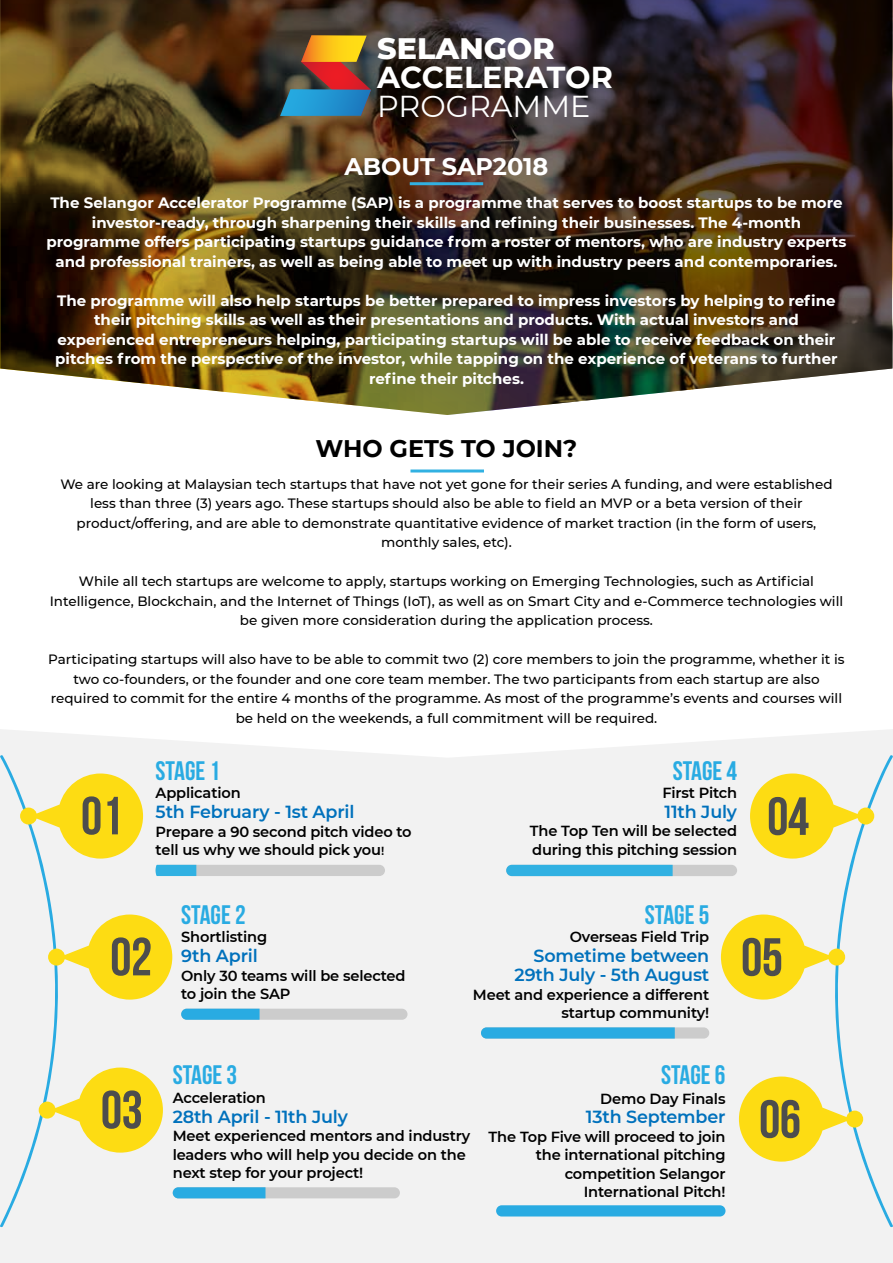
<style>
.page{position:relative;width:893px;height:1263px;background:#fff}
.page>*{position:absolute;margin:0;border:0;box-sizing:border-box;transform-origin:0 0}
.t1{font:53.55px "Bebas Neue";letter-spacing:-.01em;color:#4d4d4d}
.t2{font:700 30.15px "Montserrat";color:#fff}
.t3{font:30.15px "Montserrat";color:#fff}
.t4{font:800 30.15px "Montserrat";color:#fff}
.t5{font:26.7px "Bebas Neue";color:#29abe2}
.t6{font:700 24px "Montserrat";color:#000}
.t7{font:700 24px "Montserrat";color:#fff}
.t8{font:600 17.55px/19.5px "Montserrat";letter-spacing:-.01em;color:#0071bc;text-align:right}
.t9{font:700 15px/19.5px "Montserrat";color:#fff;text-align:center}
.t10{font:600 14.55px/18.5px "Montserrat";letter-spacing:-.01em;color:#000}
.t11{font:500 13.5px/19.5px "Montserrat";color:#000;text-align:center}
.s1{font-size:11.7px}
</style>
<div class="page">
<div style="left:0;top:729px;width:893px;height:534px;background:#f2f2f2"></div>
<div style="left:156px;top:865px;width:229px;height:11px;background:#ccc;border-radius:6px"></div>
<div style="left:496px;top:1205px;width:229px;height:11px;background:#29abe2;border-radius:6px"></div>
<div style="left:481px;top:1027px;width:228px;height:11px;background:#ccc;border-radius:6px"></div>
<svg style="left:481px;top:1027px;width:194px;height:11px;background:#30ade1"></svg>
<div style="left:506px;top:865px;width:231px;height:11px;background:#ccc;border-radius:6px"></div>
<div style="left:506px;top:865px;width:167px;height:11px;background:#31b1e2"></div>
<div style="left:173px;top:1187px;width:227px;height:11px;background:#ccc;border-radius:6px"></div>
<div style="left:181px;top:1009px;width:226px;height:11px;background:#ccc;border-radius:6px"></div>
<svg style="left:0;top:754px;width:265px;height:474px"></svg>
<img style="left:0;top:0;width:892px;height:415px">
<svg style="left:280px;top:35px;width:91px;height:81px;background:#746b5b"></svg>
<svg style="left:721px;top:754px;width:172px;height:474px"></svg>
<div style="left:857px;top:807px;width:17px;height:17px;background:#fddc13;border-radius:50%"></div>
<hr style="left:410px;top:182px;width:73px;height:3px;background:#31b1e2">
<hr style="left:410px;top:469px;width:74px;height:3px;background:#31b1e2">
<h2 class="t4" style="left:377px;top:26px;width:179px">SELANGOR</h2>
<h2 class="t2" style="left:377px;top:56px;width:237px">ACCELERATOR</h2>
<h2 class="t3" style="left:377px;top:86px;width:215px">PROGRAMME</h2>
<h3 class="t7" style="left:345px;top:149px;width:205px">ABOUT SAP2018</h3>
<p class="t9" style="left:47px;top:192px;width:801px">The Selangor Accelerator Programme (SAP) is a programme that serves to boost startups to be more investor-ready, through sharpening their skills and refining their businesses. The 4-month programme offers participating startups guidance from a roster of mentors, who are industry experts and professional trainers, as well as being able to meet up with industry peers and contemporaries.</p>
<p class="t9" style="left:55px;top:290px;width:784px">The programme will also help startups be better prepared to impress investors by helping to refine their pitching skills as well as their presentations and products. With actual investors and experienced entrepreneurs helping, participating startups will be able to receive feedback on their pitches from the perspective of the investor, while tapping on the experience of veterans to further refine their pitches.</p>
<h3 class="t6" style="left:316px;top:431px;width:263px">WHO GETS TO JOIN?</h3>
<p class="t11" style="left:60px;top:474px;width:774px">We are looking at Malaysian tech startups that have not yet gone for their series A funding, and were established less than three (3) years ago. These startups should also be able to field an MVP or a beta version of their product/offering, and are able to demonstrate quantitative evidence of market traction (in the form of users, monthly sales, etc).</p>
<p class="t11" style="left:50px;top:571px;width:795px">While all tech startups are welcome to apply, startups working on Emerging Technologies, such as Artificial<br>Intelligence, Blockchain, and the Internet of Things (IoT), as well as on Smart City and e-Commerce technologies will be given more consideration during the application process.</p>
<p class="t11" style="left:48px;top:649px;width:798px">Participating startups will also have to be able to commit two (2) core members to join the programme, whether it is two co-founders, or the founder and one core team member. The two participants from each startup are also required to commit for the entire 4 months of the programme. As most of the programme’s events and courses will be held on the weekends, a full commitment will be required.</p>
<h1 class="t1" style="left:81px;top:786px;width:43px">01</h1>
<h3 class="t5" style="left:156px;top:756px;width:66px">STAGE 1</h3>
<p class="t10" style="left:156px;top:783px;width:87px">Application</p>
<p class="t8" style="left:156px;top:801px;width:200px">5th February - 1st April</p>
<p class="t10" style="left:156px;top:822px;width:258px">Prepare a 90 second pitch video to tell us why we should pick you<span class="s1">!</span></p>
<h1 class="t1" style="left:110px;top:927px;width:43px">02</h1>
<h3 class="t5" style="left:181px;top:900px;width:66px">STAGE 2</h3>
<p class="t10" style="left:181px;top:927px;width:88px">Shortlisting</p>
<p class="t8" style="left:181px;top:945px;width:78px">9th April</p>
<p class="t10" style="left:181px;top:965px;width:226px">Only 30 teams will be selected to join the SAP</p>
<h3 class="t5" style="left:673px;top:756px;width:66px">STAGE 4</h3>
<p class="t10" style="left:662px;top:783px;width:76px">First Pitch</p>
<p class="t8" style="left:664px;top:801px;width:74px">11th July</p>
<p class="t10" style="left:530px;top:821px;width:209px">The Top Ten will be selected during this pitching session</p>
<h1 class="t1" style="left:767px;top:787px;width:43px">04</h1>
<h3 class="t5" style="left:645px;top:900px;width:66px">STAGE 5</h3>
<p class="t10" style="left:570px;top:927px;width:141px">Overseas Field Trip</p>
<p class="t8" style="left:515px;top:945px;width:196px">Sometime between<br>29th July - 5th August</p>
<p class="t10" style="left:473px;top:984px;width:238px;text-align:right">Meet and experience a different startup community!</p>
<h1 class="t1" style="left:741px;top:928px;width:43px">05</h1>
<h1 class="t1" style="left:101px;top:1080px;width:43px">03</h1>
<h3 class="t5" style="left:173px;top:1060px;width:66px">STAGE 3</h3>
<p class="t10" style="left:173px;top:1088px;width:95px">Acceleration</p>
<p class="t8" style="left:173px;top:1106px;width:177px">28th April - 11th July</p>
<p class="t10" style="left:173px;top:1126px;width:299px">Meet experienced mentors and industry leaders who will help you decide on the next step for your project!</p>
<h3 class="t5" style="left:661px;top:1060px;width:66px">STAGE 6</h3>
<p class="t10" style="left:600px;top:1089px;width:127px">Demo Day Finals</p>
<p class="t8" style="left:586px;top:1106px;width:141px">13th September</p>
<p class="t10" style="left:489px;top:1127px;width:238px;text-align:right">The Top Five will proceed to join the international pitching competition Selangor<br>International Pitch!</p>
<h1 class="t1" style="left:759px;top:1090px;width:43px">06</h1>
</div>
